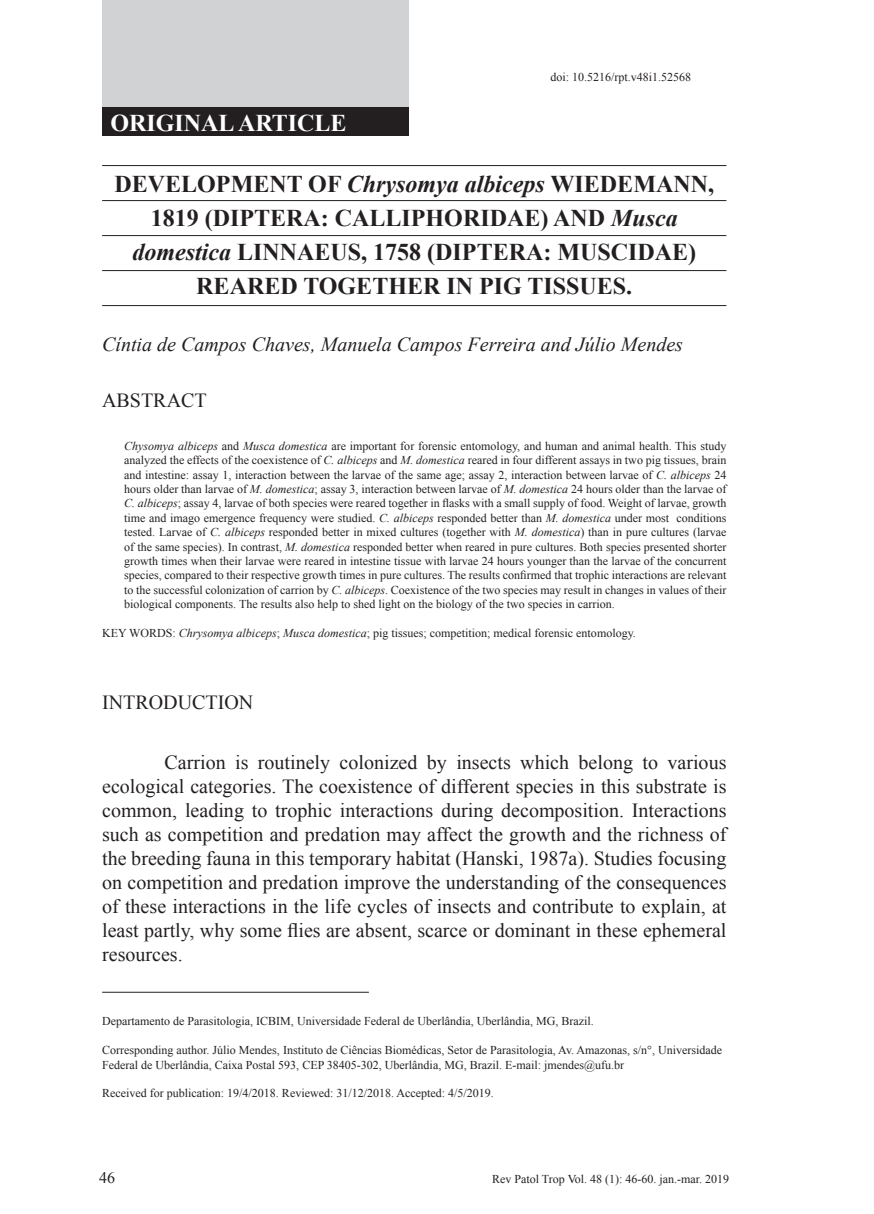
<style>
.page{position:relative;width:874px;height:1214px;background:#fff}
.page>*{position:absolute;margin:0;border:0;box-sizing:border-box;transform-origin:0 0}
.t1{font:700 24px/34px "Times New Roman";color:#231f20;text-align:center}
.t2{font:700 24px "Times New Roman";color:#fff}
.t3{font:20px/24px "Times New Roman";color:#231f20;text-align:justify}
.t4{font:italic 20px "Times New Roman";color:#231f20}
.t5{font:16px "Times New Roman";color:#231f20}
.t6{font:12px/14.4px "Times New Roman";color:#231f20}
.s1{font-style:italic}
</style>
<div class="page">
<div style="left:102px;top:0;width:306px;height:108px;background:#d1d2d4"></div>
<div style="left:102px;top:108px;width:306px;height:28px;background:#231f20"></div>
<hr style="left:102px;top:270px;width:624px;height:1px;background:#231f20">
<hr style="left:102px;top:305px;width:624px;height:1px;background:#231f20">
<hr style="left:102px;top:200px;width:624px;height:1px;background:#231f20">
<hr style="left:102px;top:235px;width:624px;height:1px;background:#231f20">
<hr style="left:102px;top:165px;width:624px;height:1px;background:#231f20">
<hr style="left:102px;top:991px;width:267px;height:1px;background:#231f20">
<h1 class="t2" style="left:110px;top:106px;width:237px">ORIGINAL ARTICLE</h1>
<p class="t6" style="left:550px;top:70px;width:142px">doi: 10.5216/rpt.v48i1.52568</p>
<h1 class="t1" style="left:114px;top:166px;width:600px">DEVELOPMENT OF <span class="s1">Chrysomya albiceps</span> WIEDEMANN, 1819 (DIPTERA: CALLIPHORIDAE) AND <span class="s1">Musca domestica</span> LINNAEUS, 1758 (DIPTERA: MUSCIDAE)<br>REARED TOGETHER IN PIG TISSUES.</h1>
<h2 class="t4" style="left:102px;top:331px;width:582px">Cíntia de Campos Chaves, Manuela Campos Ferreira and Júlio Mendes</h2>
<h2 class="t3" style="left:102px;top:388px;width:106px">ABSTRACT</h2>
<p class="t6" style="left:124px;top:438px;width:603px;text-align:justify"><span class="s1">Chysomya albiceps</span> and <span class="s1">Musca domestica</span> are important for forensic entomology, and human and animal health. This study analyzed the effects of the coexistence of <span class="s1">C. albiceps</span> and <span class="s1">M. domestica</span> reared in four different assays in two pig tissues, brain and intestine: assay 1, interaction between the larvae of the same age; assay 2, interaction between larvae of <span class="s1">C. albiceps</span> 24 hours older than larvae of <span class="s1">M. domestica</span>; assay 3, interaction between larvae of <span class="s1">M. domestica</span> 24 hours older than the larvae of <span class="s1">C. albiceps</span>; assay 4, larvae of both species were reared together in flasks with a small supply of food. Weight of larvae, growth time and imago emergence frequency were studied. <span class="s1">C. albiceps</span> responded better than <span class="s1">M. domestica</span> under most conditions tested. Larvae of <span class="s1">C. albiceps</span> responded better in mixed cultures (together with <span class="s1">M. domestica</span>) than in pure cultures (larvae of the same species). In contrast, <span class="s1">M. domestica</span> responded better when reared in pure cultures. Both species presented shorter growth times when their larvae were reared in intestine tissue with larvae 24 hours younger than the larvae of the concurrent species, compared to their respective growth times in pure cultures. The results confirmed that trophic interactions are relevant to the successful colonization of carrion by <span class="s1">C. albiceps</span>. Coexistence of the two species may result in changes in values of their biological components. The results also help to shed light on the biology of the two species in carrion.</p>
<p class="t6" style="left:102px;top:625px;width:535px">KEY WORDS: <span class="s1">Chrysomya albiceps</span>; <span class="s1">Musca domestica</span>; pig tissues; competition; medical forensic entomology.</p>
<h2 class="t3" style="left:102px;top:690px;width:153px">INTRODUCTION</h2>
<p class="t3" style="left:102px;top:750px;width:625px;text-indent:62px">Carrion is routinely colonized by insects which belong to various ecological categories. The coexistence of different species in this substrate is common, leading to trophic interactions during decomposition. Interactions such as competition and predation may affect the growth and the richness of the breeding fauna in this temporary habitat (Hanski, 1987a). Studies focusing on competition and predation improve the understanding of the consequences of these interactions in the life cycles of insects and contribute to explain, at least partly, why some flies are absent, scarce or dominant in these ephemeral resources.</p>
<p class="t6" style="left:102px;top:1013px;width:493px">Departamento de Parasitologia, ICBIM, Universidade Federal de Uberlândia, Uberlândia, MG, Brazil.</p>
<p class="t6" style="left:102px;top:1042px;width:621px">Corresponding author. Júlio Mendes, Instituto de Ciências Biomédicas, Setor de Parasitologia, Av. Amazonas, s/n°, Universidade<br>Federal de Uberlândia, Caixa Postal 593, CEP 38405-302, Uberlândia, MG, Brazil. E-mail: jmendes@ufu.br</p>
<p class="t6" style="left:102px;top:1085px;width:393px">Received for publication: 19/4/2018. Reviewed: 31/12/2018. Accepted: 4/5/2019.</p>
<h3 class="t5" style="left:99px;top:1166px;width:17px">46</h3>
<p class="t6" style="left:492px;top:1171px;width:238px">Rev Patol Trop Vol. 48 (1): 46-60. jan.-mar. 2019</p>
</div>
